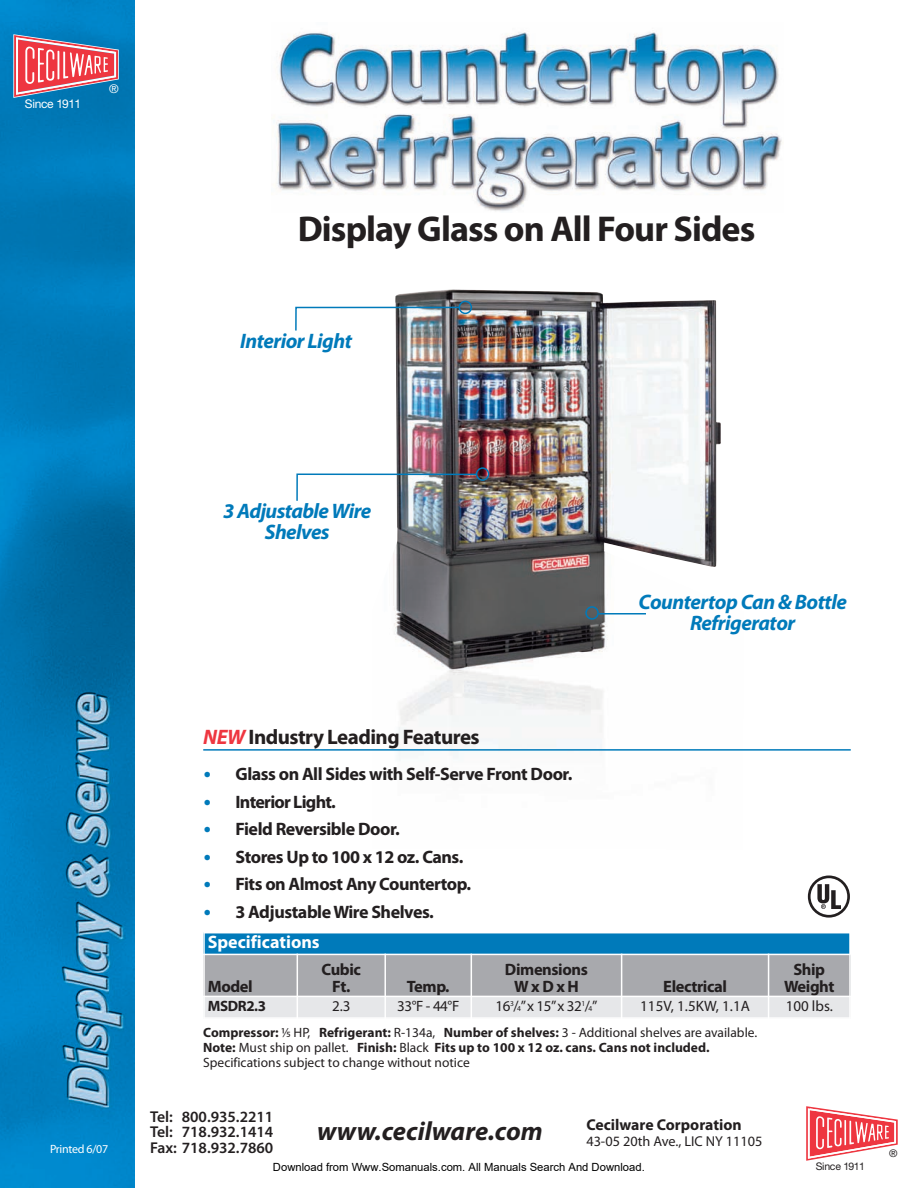
<style>
.page{position:relative;width:918px;height:1188px;background:#fff}
.page>*{position:absolute;margin:0;border:0;box-sizing:border-box;transform-origin:0 0}
.t1{font:700 36px "Myriad Pro";letter-spacing:-.025em;color:#231f20}
.t2{font:italic 700 26.4px "Myriad Pro";color:#231f20}
.t3{font:italic 700 21px/21px "Myriad Pro";letter-spacing:-.025em;color:#007aba;text-align:center}
.t4{font:700 21px "Myriad Pro";letter-spacing:-.025em;color:#231f20}
.t5{font:700 18px/30.2px "Myriad Pro";letter-spacing:-.025em;color:#231f20}
.t6{font:700 16.5px/16.5px "Myriad Pro";letter-spacing:-.025em;color:#231f20;text-align:center}
.t7{font:600 15.75px/15.8px "Myriad Pro";color:#231f20;text-align:justify}
.t8{font:700 15.75px "Myriad Pro";color:#231f20}
.t9{font:15px "Myriad Pro";color:#231f20}
.t10{font:700 15px "Myriad Pro";letter-spacing:-.025em;color:#231f20}
.t11{font:14.25px "Myriad Pro";color:#231f20}
.t12{font:13.5px/15px "Myriad Pro";color:#231f20}
.t13{font:12px "Myriad Pro";letter-spacing:-.025em;color:#fff}
.t14{font:12px "Helvetica Neue LT Std";letter-spacing:-.025em;color:#fff}
.t15{font:11.25px "Arial";color:#000}
.t16{font:10.5px "Helvetica Neue LT Std";letter-spacing:-.025em;color:#231f20}
.s1{font-style:italic;color:#ee3640}
.s2{font-size:21px;color:#007aba}
.s3{color:#fff}
.s4{font-size:7.5px}
.s5{font-weight:700}
</style>
<div class="page">
<img style="left:0;top:0;width:135px;height:1188px">
<svg style="left:806px;top:1106px;width:92px;height:55px"></svg>
<svg style="left:13px;top:34px;width:106px;height:64px;background:#af758b"></svg>
<img style="left:393px;top:289px;width:328px;height:468px">
<img style="left:276px;top:32px;width:506px;height:179px">
<img style="left:295px;top:301px;width:177px;height:31px">
<img style="left:296px;top:467px;width:193px;height:35px">
<svg style="left:585px;top:606px;width:14px;height:14px"></svg>
<hr style="left:203px;top:749px;width:648px;height:2px;background:#007aba">
<div style="left:203px;top:932px;width:647px;height:22px;background:#007aba"></div>
<div style="left:203px;top:954px;width:94px;height:42px;background:#a8a9ad"></div>
<div style="left:297px;top:954px;width:88px;height:42px;background:#a8a9ad"></div>
<div style="left:385px;top:954px;width:86px;height:42px;background:#a8a9ad"></div>
<div style="left:471px;top:954px;width:151px;height:42px;background:#a8a9ad"></div>
<div style="left:622px;top:954px;width:147px;height:42px;background:#a8a9ad"></div>
<div style="left:769px;top:954px;width:82px;height:42px;background:#a8a9ad"></div>
<div style="left:203px;top:996px;width:94px;height:23px;background:#e6e7e9"></div>
<div style="left:297px;top:996px;width:88px;height:23px;background:#e6e7e9"></div>
<div style="left:385px;top:996px;width:86px;height:23px;background:#e6e7e9"></div>
<div style="left:471px;top:996px;width:151px;height:23px;background:#e6e7e9"></div>
<div style="left:622px;top:996px;width:147px;height:23px;background:#e6e7e9"></div>
<div style="left:769px;top:996px;width:82px;height:23px;background:#e6e7e9"></div>
<hr style="left:203px;top:932px;width:2px;height:87px;background:#fff">
<hr style="left:297px;top:954px;width:1px;height:65px;background:#fff">
<hr style="left:384px;top:954px;width:2px;height:65px;background:#fff">
<hr style="left:471px;top:954px;width:1px;height:65px;background:#fff">
<hr style="left:621px;top:954px;width:1px;height:65px;background:#fff">
<hr style="left:768px;top:954px;width:1px;height:65px;background:#fff">
<hr style="left:849px;top:932px;width:2px;height:87px;background:#fff">
<hr style="left:203px;top:932px;width:648px;height:1px;background:#fff">
<hr style="left:203px;top:954px;width:648px;height:1px;background:#fff">
<hr style="left:203px;top:996px;width:648px;height:1px;background:#fff">
<hr style="left:203px;top:1017px;width:648px;height:2px;background:#fff">
<hr style="left:599px;top:613px;width:47px;height:2px;background:#007aba">
<svg style="left:809px;top:877px;width:40px;height:39px"></svg>
<div style="left:808px;top:876px;width:42px;height:42px;border:3px solid #231f20;border-radius:50%"></div>
<svg style="left:817px;top:884px;width:24px;height:25px"></svg>
<p class="t14" style="left:25px;top:99px;width:58px">Since 1911</p>
<p class="t14" style="left:109px;top:84px;width:11px">®</p>
<h1 class="t1" style="left:298px;top:216px;width:459px">Display Glass on All Four Sides</h1>
<h3 class="t3" style="left:240px;top:332px;width:113px">Interior Light</h3>
<p class="t13" style="left:50px;top:1144px;width:60px">Printed 6/07</p>
<h3 class="t3" style="left:223px;top:503px;width:150px">3 Adjustable Wire<br>Shelves</h3>
<h3 class="t3" style="left:638px;top:593px;width:210px">Countertop Can &amp; Bottle<br>Refrigerator</h3>
<h3 class="t4" style="left:203px;top:729px;width:278px"><span class="s1">NEW</span> Industry Leading Features</h3>
<h3 class="t5" style="left:204px;top:761px;width:370px"><span class="s2">•</span> Glass on All Sides with Self-Serve Front Door.</h3>
<h3 class="t5" style="left:204px;top:788px;width:134px"><span class="s2">•</span> Interior Light.</h3>
<h3 class="t5" style="left:204px;top:816px;width:198px"><span class="s2">•</span> Field Reversible Door.</h3>
<h3 class="t5" style="left:204px;top:843px;width:261px"><span class="s2">•</span> Stores Up to 100 x 12 oz. Cans.</h3>
<h3 class="t5" style="left:204px;top:871px;width:269px"><span class="s2">•</span> Fits on Almost Any Countertop.</h3>
<h3 class="t5" style="left:204px;top:898px;width:232px"><span class="s2">•</span> 3 Adjustable Wire Shelves.<br><span class="s3">Specifications</span></h3>
<p class="t6" style="left:208px;top:979px;width:47px">Model</p>
<p class="t6" style="left:322px;top:963px;width:41px">Cubic<br>Ft.</p>
<p class="t6" style="left:505px;top:963px;width:84px">Dimensions<br>WxDxH</p>
<p class="t6" style="left:407px;top:979px;width:44px">Temp.</p>
<p class="t6" style="left:663px;top:979px;width:65px">Electrical</p>
<p class="t6" style="left:784px;top:963px;width:52px">Ship<br>Weight</p>
<p class="t10" style="left:208px;top:1000px;width:60px">MSDR2.3</p>
<p class="t9" style="left:332px;top:1000px;width:20px">2.3</p>
<p class="t9" style="left:397px;top:1000px;width:64px">33°F - 44°F</p>
<p class="t9" style="left:496px;top:1000px;width:103px">16<sup>3</sup>/<span class="s4">4</span>”x 15”x 32<sup>1</sup>/<span class="s4">4</span>”</p>
<p class="t9" style="left:640px;top:1000px;width:111px">115V, 1.5KW, 1.1A</p>
<p class="t9" style="left:786px;top:1000px;width:49px">100 lbs.</p>
<p class="t12" style="left:203px;top:1026px;width:555px"><span class="s5">Compressor:</span> 1∕5 HP, <span class="s5">Refrigerant:</span> R-134a, <span class="s5">Number of shelves:</span> 3 - Additional shelves are available.<br><span class="s5">Note:</span> Must ship on pallet. <span class="s5">Finish:</span> Black <span class="s5">Fits up to 100 x 12 oz. cans. Cans not included.<br></span>Specifications subject to change without notice</p>
<p class="t7" style="left:150px;top:1110px;width:125px">Tel: 800.935.2211<br>Tel: 718.932.1414<br>Fax: 718.932.7860</p>
<h2 class="t2" style="left:317px;top:1122px;width:227px">www.cecilware.com</h2>
<p class="t8" style="left:586px;top:1119px;width:157px">Cecilware Corporation</p>
<p class="t11" style="left:586px;top:1136px;width:178px">43-05 20th Ave., LIC NY 11105</p>
<p class="t15" style="left:273px;top:1160px;width:373px">Download from Www.Somanuals.com. All Manuals Search And Download.</p>
<p class="t16" style="left:816px;top:1163px;width:51px">Since 1911</p>
<p class="t16" style="left:889px;top:1149px;width:10px">®</p>
</div>
